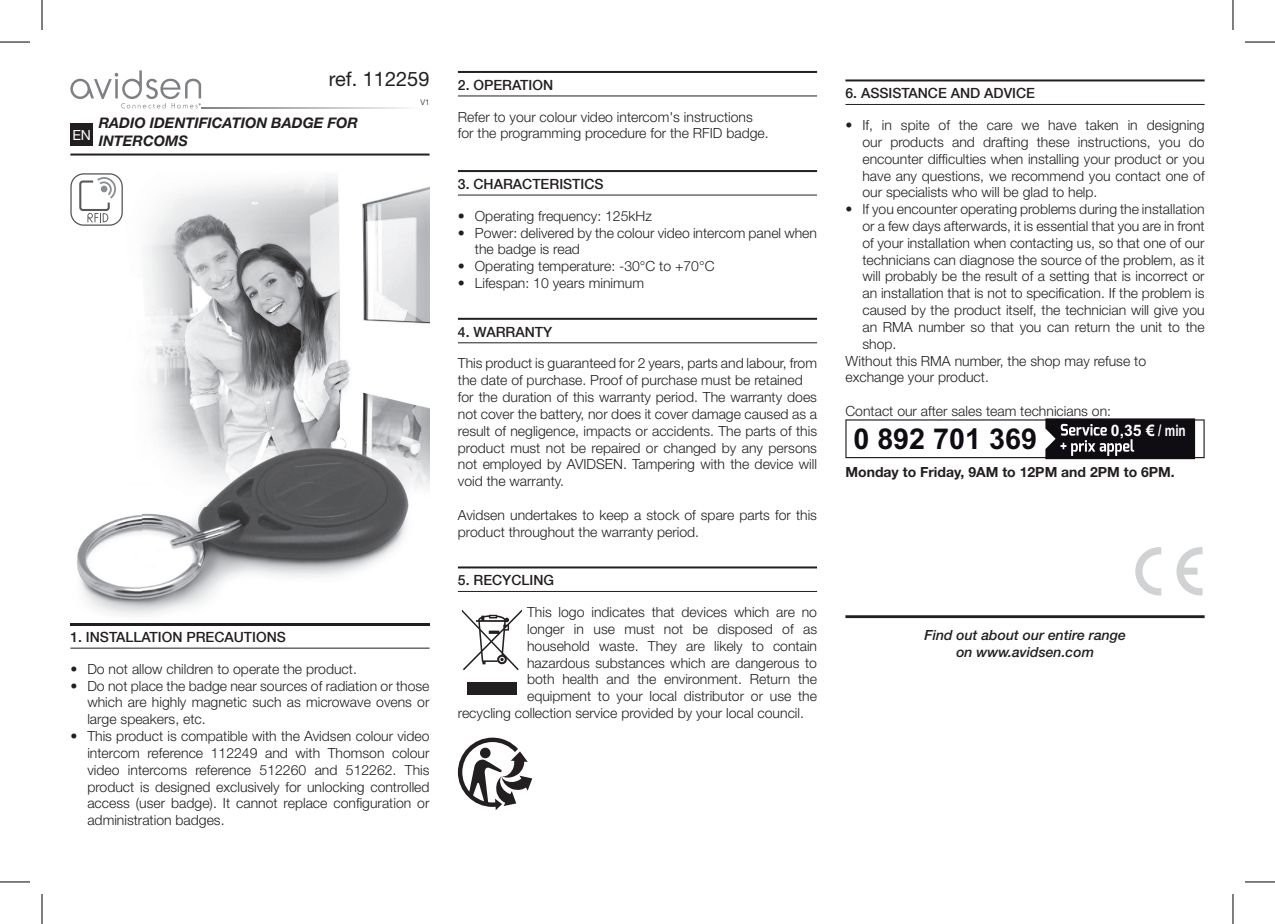
<style>
.page{position:relative;width:1275px;height:924px;background:#fff}
.page>*{position:absolute;margin:0;border:0;box-sizing:border-box;transform-origin:0 0}
.t1{font:700 28.8px "Arial";color:#0f0c12}
.t2{font:20px "Helvetica Neue";color:#231f20}
.t3{font:700 15.8px "Arial";color:#fff}
.t4{font:italic 700 14.6px/17.6px "Helvetica Neue";color:#231f20}
.t5{font:300 14px/16.8px "Helvetica Neue";color:#231f20}
.t6{font:500 14px "Helvetica Neue";color:#231f20}
.t7{font:italic 500 14px/16.8px "Helvetica Neue";color:#231f20;text-align:center}
.t8{font:700 14px "Helvetica Neue";color:#231f20}
.t9{font:14px "Helvetica Neue";color:#fff}
.t10{font:300 8px "Helvetica Neue";color:#231f20}
</style>
<div class="page">
<hr style="left:458px;top:95px;width:359px;height:1px;background:#231f20">
<hr style="left:458px;top:194px;width:359px;height:1px;background:#231f20">
<hr style="left:458px;top:342px;width:359px;height:1px;background:#231f20">
<hr style="left:458px;top:590px;width:359px;height:1px;background:#231f20">
<hr style="left:458px;top:71px;width:359px;height:2px;background:#231f20">
<hr style="left:458px;top:170px;width:359px;height:2px;background:#231f20">
<hr style="left:458px;top:317px;width:359px;height:2px;background:#231f20">
<hr style="left:458px;top:566px;width:359px;height:2px;background:#231f20">
<svg style="left:462px;top:609px;width:60px;height:61px"></svg>
<div style="left:467px;top:682px;width:50px;height:12px;background:#231f20"></div>
<svg style="left:458px;top:737px;width:75px;height:73px"></svg>
<hr style="left:70px;top:647px;width:359px;height:1px;background:#231f20">
<div style="left:70px;top:123px;width:23px;height:23px;background:#231f20"></div>
<hr style="left:70px;top:153px;width:359px;height:2px;background:#231f20">
<svg style="left:201px;top:108px;width:207px;height:1px"></svg>
<svg style="left:70px;top:70px;width:131px;height:38px"></svg>
<img style="left:146px;top:178px;width:283px;height:328px">
<img style="left:70px;top:514px;width:72px;height:112px">
<img style="left:142px;top:506px;width:287px;height:120px">
<img style="left:70px;top:623px;width:359px;height:2px">
<svg style="left:70px;top:173px;width:53px;height:53px"></svg>
<hr style="left:845px;top:104px;width:359px;height:1px;background:#231f20">
<hr style="left:845px;top:79px;width:359px;height:2px;background:#231f20">
<svg style="left:1045px;top:459px;width:150px;height:1px"></svg>
<svg style="left:845px;top:418px;width:359px;height:41px"></svg>
<hr style="left:845px;top:615px;width:359px;height:2px;background:#231f20">
<svg style="left:1135px;top:547px;width:26px;height:48px"></svg>
<svg style="left:1176px;top:547px;width:26px;height:48px"></svg>
<hr style="left:0;top:42px;width:30px;height:1px;background:#000">
<hr style="left:1245px;top:42px;width:30px;height:1px;background:#000">
<hr style="left:0;top:881px;width:30px;height:1px;background:#000">
<hr style="left:1245px;top:881px;width:30px;height:1px;background:#000">
<hr style="left:42px;top:0;width:1px;height:30px;background:#000">
<hr style="left:42px;top:893px;width:1px;height:30px;background:#000">
<hr style="left:1232px;top:0;width:1px;height:30px;background:#000">
<hr style="left:1232px;top:893px;width:1px;height:30px;background:#000">
<p class="t9" style="left:72px;top:126px;width:20px">EN</p>
<h2 class="t2" style="left:329px;top:67px;width:102px">ref. 112259</h2>
<p class="t10" style="left:420px;top:97px;width:11px">V1</p>
<p class="t4" style="left:99px;top:114px;width:261px">RADIO IDENTIFICATION BADGE FOR<br>INTERCOMS</p>
<p class="t6" style="left:70px;top:628px;width:217px">1. INSTALLATION PRECAUTIONS</p>
<p class="t5" style="left:70px;top:659px;width:288px">• Do not allow children to operate the product.</p>
<p class="t5" style="left:87px;top:676px;width:344px;text-align:justify;text-indent:-17px">• Do not place the badge near sources of radiation or those which are highly magnetic such as microwave ovens or large speakers, etc.</p>
<p class="t5" style="left:87px;top:727px;width:344px;text-align:justify;text-indent:-17px">• This product is compatible with the Avidsen colour video intercom reference 112249 and with Thomson colour video intercoms reference 512260 and 512262. This product is designed exclusively for unlocking controlled access (user badge). It cannot replace configuration or administration badges.</p>
<p class="t6" style="left:458px;top:76px;width:97px">2. OPERATION</p>
<p class="t5" style="left:458px;top:108px;width:312px">Refer to your colour video intercom's instructions for the programming procedure for the RFID badge.</p>
<p class="t6" style="left:458px;top:175px;width:147px">3. CHARACTERISTICS</p>
<p class="t5" style="left:458px;top:207px;width:195px">• Operating frequency: 125kHz</p>
<p class="t5" style="left:475px;top:224px;width:344px;text-indent:-17px">• Power: delivered by the colour video intercom panel when the badge is read</p>
<p class="t5" style="left:458px;top:257px;width:258px">• Operating temperature: -30°C to +70°C</p>
<p class="t5" style="left:458px;top:274px;width:188px">• Lifespan: 10 years minimum</p>
<p class="t6" style="left:458px;top:323px;width:96px">4. WARRANTY</p>
<p class="t5" style="left:458px;top:354px;width:361px">This product is guaranteed for 2 years, parts and labour, from the date of purchase. Proof of purchase must be retained for the duration of this warranty period. The warranty does not cover the battery, nor does it cover damage caused as a result of negligence, impacts or accidents. The parts of this product must not be repaired or changed by any persons not employed by AVIDSEN. Tampering with the device will void the warranty.</p>
<p class="t5" style="left:458px;top:506px;width:360px">Avidsen undertakes to keep a stock of spare parts for this product throughout the warranty period.</p>
<p class="t6" style="left:458px;top:571px;width:98px">5. RECYCLING</p>
<p class="t5" style="left:527px;top:603px;width:291px">This logo indicates that devices which are no</p>
<p class="t5" style="left:527px;top:620px;width:291px">longer in use must not be disposed of as</p>
<p class="t5" style="left:527px;top:636px;width:291px">household waste. They are likely to contain</p>
<p class="t5" style="left:527px;top:653px;width:291px">hazardous substances which are dangerous to</p>
<p class="t5" style="left:527px;top:670px;width:291px">both health and the environment. Return the</p>
<p class="t5" style="left:527px;top:687px;width:291px">equipment to your local distributor or use the</p>
<p class="t5" style="left:458px;top:704px;width:347px">recycling collection service provided by your local council.</p>
<p class="t6" style="left:845px;top:85px;width:191px">6. ASSISTANCE AND ADVICE</p>
<p class="t5" style="left:862px;top:116px;width:344px;text-align:justify;text-indent:-17px">• If, in spite of the care we have taken in designing our products and drafting these instructions, you do encounter difficulties when installing your product or you have any questions, we recommend you contact one of our specialists who will be glad to help.</p>
<p class="t5" style="left:845px;top:200px;width:361px">• If you encounter operating problems during the installation</p>
<p class="t5" style="left:862px;top:217px;width:344px">or a few days afterwards, it is essential that you are in front</p>
<p class="t5" style="left:862px;top:234px;width:343px">of your installation when contacting us, so that one of our</p>
<p class="t5" style="left:862px;top:251px;width:343px">technicians can diagnose the source of the problem, as it</p>
<p class="t5" style="left:862px;top:267px;width:343px">will probably be the result of a setting that is incorrect or</p>
<p class="t5" style="left:862px;top:284px;width:344px">an installation that is not to specification. If the problem is</p>
<p class="t5" style="left:862px;top:301px;width:344px">caused by the product itself, the technician will give you</p>
<p class="t5" style="left:862px;top:318px;width:344px">an RMA number so that you can return the unit to the</p>
<p class="t5" style="left:862px;top:335px;width:35px">shop.</p>
<p class="t5" style="left:845px;top:351px;width:302px">Without this RMA number, the shop may refuse to</p>
<p class="t5" style="left:845px;top:368px;width:145px">exchange your product.</p>
<p class="t5" style="left:845px;top:402px;width:267px">Contact our after sales team technicians on:</p>
<p class="t3" style="left:1111px;top:419px;width:76px">0,35 € / min</p>
<h1 class="t1" style="left:853px;top:419px;width:185px">0 892 701 369</h1>
<p class="t8" style="left:845px;top:463px;width:331px">Monday to Friday, 9AM to 12PM and 2PM to 6PM.</p>
<p class="t7" style="left:924px;top:626px;width:203px">Find out about our entire range on www.avidsen.com</p>
</div>
